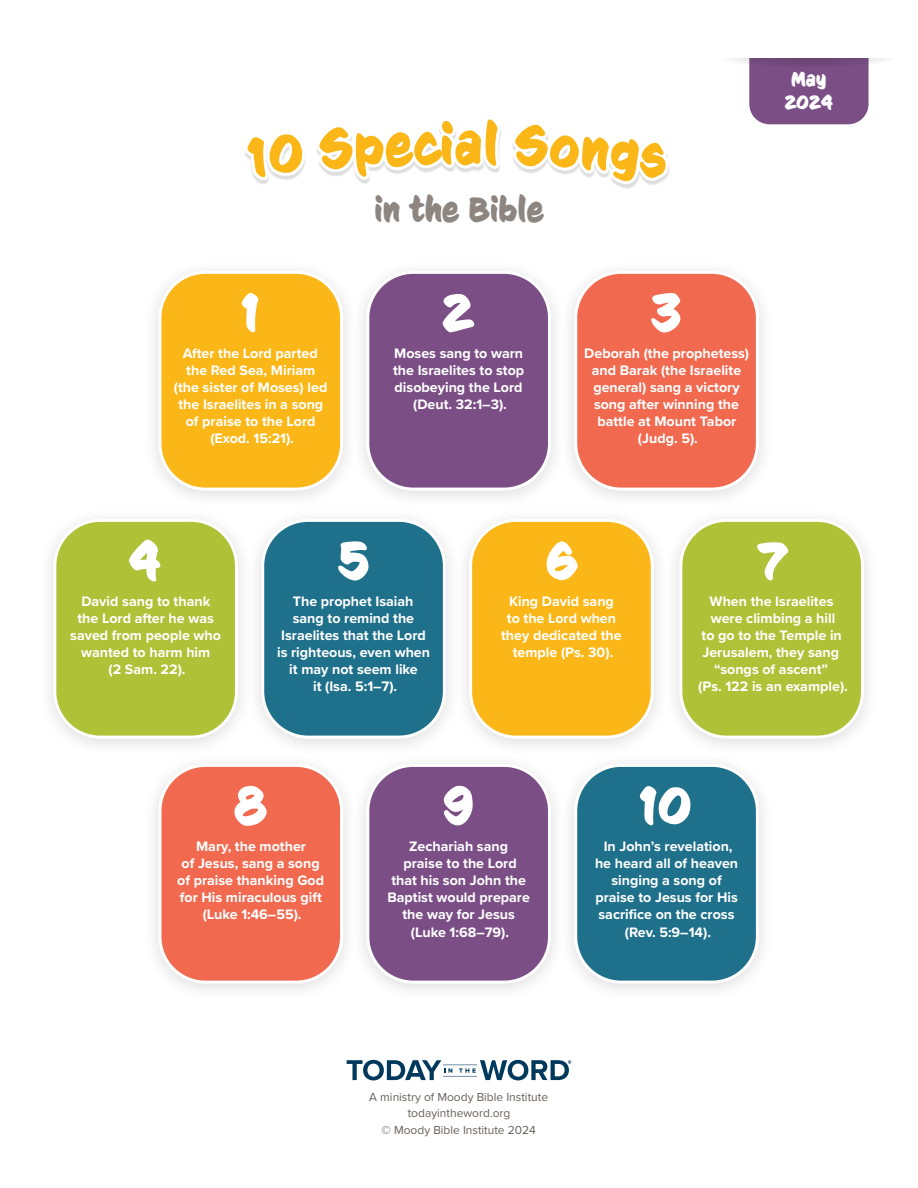
<style>
.page{position:relative;width:918px;height:1188px;background:#fff}
.page>*{position:absolute;margin:0;border:0;box-sizing:border-box;transform-origin:0 0}
.t1{font:700 54px "CC Sign Language";color:#fbb717}
.t2{font:700 52.2px "CC Sign Language";color:#fff}
.t3{font:700 33px "CC Sign Language";color:#8d8680}
.t4{font:700 19.5px "CC Sign Language";color:#fff}
.t5{font:700 14.25px/17.1px "Proxima Nova";color:#fff;text-align:center}
.t6{font:12px "Proxima Nova";color:#686059}
</style>
<div class="page">
<svg style="left:347px;top:1060px;width:105px;height:20px"></svg>
<hr style="left:443px;top:1064px;width:34px;height:1px;background:#567a99">
<hr style="left:443px;top:1076px;width:34px;height:1px;background:#567a99">
<svg style="left:459px;top:1060px;width:112px;height:20px"></svg>
<div style="left:243px;top:119px;width:427px;height:70px;background:#231f20;opacity:.15"></div>
<div style="left:559px;top:259px;width:215px;height:250px;background:#fbfbfb"></div>
<div style="left:576px;top:272px;width:181px;height:217px;background:#f16a50;border-radius:46px"></div>
<div style="left:574px;top:271px;width:185px;height:220px;border:3px solid #fff;border-radius:46px"></div>
<div style="left:351px;top:259px;width:215px;height:250px;background:#fbfbfb"></div>
<div style="left:368px;top:272px;width:181px;height:217px;background:#7b4f86;border-radius:46px"></div>
<div style="left:366px;top:271px;width:185px;height:220px;border:3px solid #fff;border-radius:46px"></div>
<div style="left:143px;top:259px;width:215px;height:250px;background:#231f20;opacity:.15"></div>
<div style="left:160px;top:272px;width:182px;height:217px;background:#fbb717;border-radius:46px"></div>
<div style="left:158px;top:271px;width:185px;height:220px;border:3px solid #fff;border-radius:46px"></div>
<div style="left:454px;top:507px;width:215px;height:250px;background:#fafafa"></div>
<div style="left:471px;top:520px;width:181px;height:217px;background:#fbb717;border-radius:46px"></div>
<div style="left:469px;top:519px;width:185px;height:220px;border:3px solid #fff;border-radius:46px"></div>
<div style="left:664px;top:507px;width:215px;height:250px;background:#231f20;opacity:.15"></div>
<div style="left:681px;top:520px;width:182px;height:217px;background:#afc136;border-radius:46px"></div>
<div style="left:679px;top:519px;width:185px;height:220px;border:3px solid #fff;border-radius:46px"></div>
<div style="left:246px;top:507px;width:215px;height:250px;background:#fbfbfb"></div>
<div style="left:263px;top:520px;width:181px;height:217px;background:#1f708a;border-radius:46px"></div>
<div style="left:261px;top:519px;width:185px;height:220px;border:3px solid #fff;border-radius:46px"></div>
<div style="left:38px;top:507px;width:215px;height:250px;background:#231f20;opacity:.15"></div>
<div style="left:55px;top:520px;width:181px;height:217px;background:#afc136;border-radius:46px"></div>
<div style="left:53px;top:519px;width:185px;height:220px;border:3px solid #fff;border-radius:46px"></div>
<div style="left:559px;top:752px;width:215px;height:250px;background:#fbfbfb"></div>
<div style="left:576px;top:765px;width:181px;height:217px;background:#1f708a;border-radius:46px"></div>
<div style="left:574px;top:764px;width:185px;height:220px;border:3px solid #fff;border-radius:46px"></div>
<div style="left:351px;top:752px;width:215px;height:250px;background:#fbfbfb"></div>
<div style="left:368px;top:765px;width:181px;height:217px;background:#7b4f86;border-radius:46px"></div>
<div style="left:366px;top:764px;width:185px;height:220px;border:3px solid #fff;border-radius:46px"></div>
<div style="left:143px;top:752px;width:215px;height:250px;background:#231f20;opacity:.15"></div>
<div style="left:160px;top:765px;width:182px;height:217px;background:#f16a50;border-radius:46px"></div>
<div style="left:158px;top:764px;width:185px;height:220px;border:3px solid #fff;border-radius:46px"></div>
<div style="left:749px;top:20px;width:120px;height:104px;background:#7b4f86;border-radius:20px"></div>
<svg style="left:719px;top:47px;width:180px;height:20px"></svg>
<div style="left:700px;top:0;width:218px;height:58px;background:#fff"></div>
<svg style="left:245px;top:132px;width:60px;height:51px"></svg>
<svg style="left:316px;top:121px;width:127px;height:59px"></svg>
<svg style="left:484px;top:119px;width:15px;height:51px"></svg>
<svg style="left:513px;top:119px;width:157px;height:64px"></svg>
<h1 class="t1" style="left:440px;top:113px;width:44px">ia</h1>
<p class="t3" style="left:374px;top:190px;width:171px">in the Bible</p>
<p class="t2" style="left:241px;top:282px;width:21px">1</p>
<p class="t2" style="left:441px;top:282px;width:34px">2</p>
<p class="t2" style="left:650px;top:282px;width:33px">3</p>
<p class="t5" style="left:584px;top:344px;width:166px">Deborah (the prophetess) and Barak (the Israelite general) sang a victory song after winning the battle at Mount Tabor (Judg. 5).</p>
<p class="t5" style="left:174px;top:344px;width:155px">After the Lord parted the Red Sea, Miriam (the sister of Moses) led the Israelites in a song of praise to the Lord (Exod. 15:21).</p>
<p class="t5" style="left:393px;top:344px;width:133px">Moses sang to warn the Israelites to stop disobeying the Lord (Deut. 32:1–3).</p>
<p class="t4" style="left:791px;top:68px;width:37px">May</p>
<p class="t4" style="left:784px;top:91px;width:50px">2024</p>
<p class="t2" style="left:128px;top:530px;width:34px">4</p>
<p class="t2" style="left:338px;top:530px;width:34px">5</p>
<p class="t2" style="left:546px;top:530px;width:33px">6</p>
<p class="t2" style="left:757px;top:530px;width:32px">7</p>
<p class="t5" style="left:501px;top:592px;width:122px">King David sang to the Lord when they dedicated the temple (Ps. 30).</p>
<p class="t5" style="left:698px;top:592px;width:151px">When the Israelites were climbing a hill<br>to go to the Temple in<br>Jerusalem, they sang “songs of ascent”<br>(Ps. 122 is an example).</p>
<p class="t5" style="left:70px;top:592px;width:152px">David sang to thank the Lord after he was saved from people who wanted to harm him<br>(2 Sam. 22).</p>
<p class="t5" style="left:277px;top:592px;width:154px">The prophet Isaiah sang to remind the<br>Israelites that the Lord is righteous, even when it may not seem like<br>it (Isa. 5:1–7).</p>
<p class="t2" style="left:234px;top:775px;width:35px">8</p>
<p class="t2" style="left:442px;top:775px;width:33px">9</p>
<p class="t2" style="left:639px;top:775px;width:54px">10</p>
<p class="t5" style="left:595px;top:837px;width:145px">In John’s revelation, he heard all of heaven singing a song of praise to Jesus for His sacrifice on the cross (Rev. 5:9–14).</p>
<p class="t5" style="left:387px;top:837px;width:144px">Zechariah sang<br>praise to the Lord<br>that his son John the<br>Baptist would prepare the way for Jesus (Luke 1:68–79).</p>
<p class="t5" style="left:177px;top:837px;width:148px">Mary, the mother<br>of Jesus, sang a song of praise thanking God for His miraculous gift (Luke 1:46–55).</p>
<p class="t6" style="left:369px;top:1088px;width:180px">A ministry of Moody Bible Institute</p>
<p class="t6" style="left:408px;top:1104px;width:104px">todayintheword.org</p>
<p class="t6" style="left:382px;top:1121px;width:156px">© Moody Bible Institute 2024</p>
</div>
